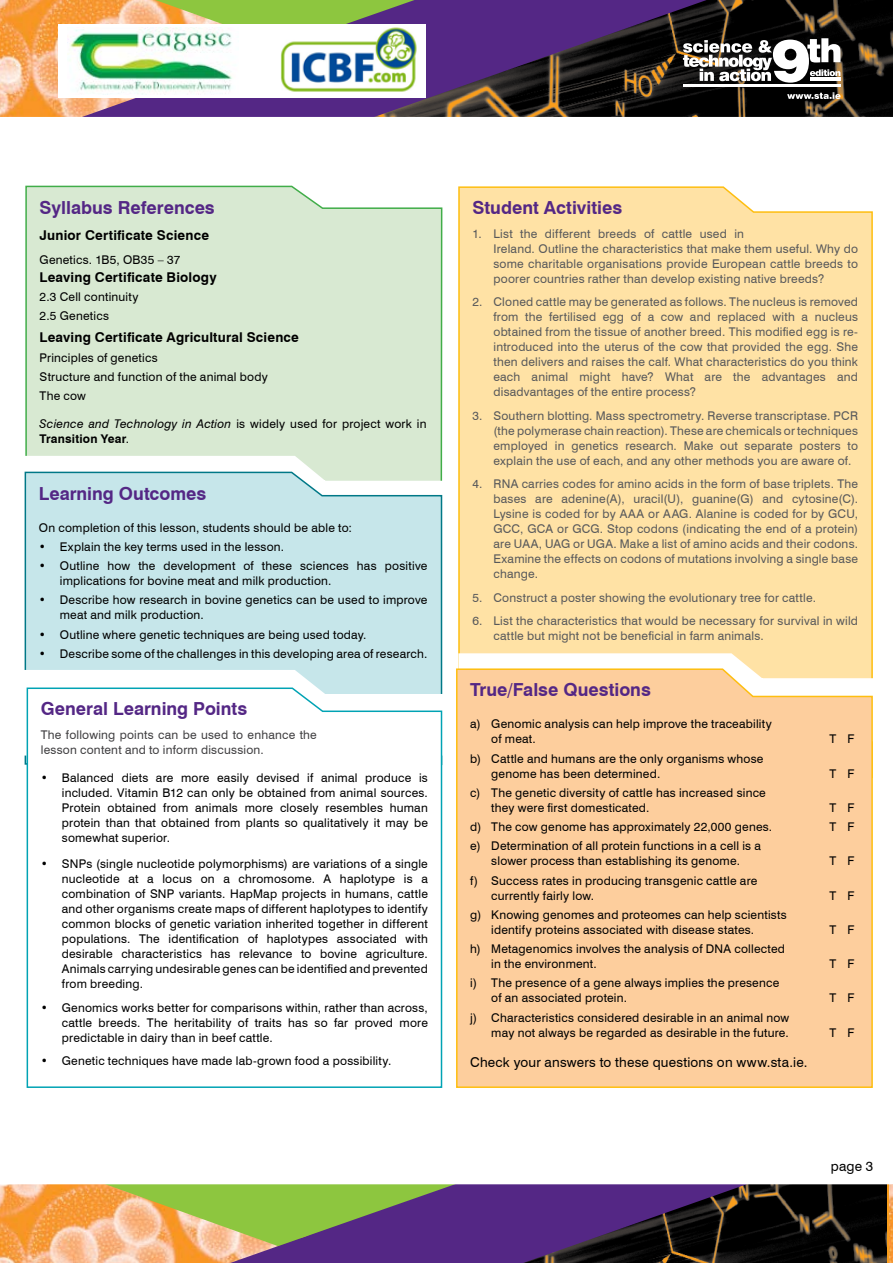
<style>
.page{position:relative;width:893px;height:1263px;background:#fff}
.page>*{position:absolute;margin:0;border:0;box-sizing:border-box;transform-origin:0 0}
.t1{font:54.45px "Swiss 721 BT Black No 2";color:#fff}
.t2{font:700 18px "Swiss 721 BT";color:#542785}
.t3{font:700 13.5px "Swiss 721 BT";letter-spacing:.015em;color:#000}
.t4{font:13.5px "Swiss 721 BT";letter-spacing:.015em;color:#000}
.t5{font:12px/15px "Swiss 721 BT";letter-spacing:.015em;color:#000}
.t6{font:12px/15px "Swiss 721 BT";letter-spacing:.02em;color:#58595b;text-align:justify}
.t7{font:12px/15px "Swiss 721 BT";letter-spacing:.015em;color:#414042}
.s1{font-style:italic}
.s2{font-weight:700}
</style>
<div class="page">
<svg style="left:0;top:0;width:893px;height:117px;background:#412c37"></svg>
<svg style="left:0;top:0;width:582px;height:46px;background:#947564"></svg>
<svg style="left:0;top:1184px;width:888px;height:79px;background:#452e40"></svg>
<svg style="left:0;top:1184px;width:577px;height:62px;background:#9c8467"></svg>
<div style="left:888px;top:1117px;width:5px;height:146px;background:#f99d1c"></div>
<img style="left:889px;top:1184px;width:3px;height:79px">
<svg style="left:892px;top:1184px;width:1px;height:79px"></svg>
<svg style="left:888px;top:1117px;width:5px;height:67px"></svg>
<svg style="left:787px;top:92px;width:54px;height:7px"></svg>
<svg style="left:683px;top:40px;width:89px;height:41px"></svg>
<svg style="left:807px;top:38px;width:33px;height:25px"></svg>
<svg style="left:810px;top:69px;width:30px;height:7px"></svg>
<hr style="left:810px;top:77px;width:30px;height:4px;background:#fff">
<hr style="left:683px;top:84px;width:157px;height:3px;background:#fff">
<div style="left:58px;top:24px;width:368px;height:74px;background:#fff"></div>
<img style="left:67px;top:27px;width:165px;height:67px">
<img style="left:280px;top:27px;width:137px;height:65px">
<div style="left:25px;top:185px;width:418px;height:263px;background:#d8e9d2"></div>
<div style="left:458px;top:186px;width:415px;height:459px;background:#ffe2a5"></div>
<svg style="left:458px;top:645px;width:415px;height:23px"></svg>
<div style="left:456px;top:668px;width:417px;height:420px;background:#fdce9d"></div>
<svg style="left:25px;top:448px;width:418px;height:23px"></svg>
<div style="left:24px;top:471px;width:419px;height:294px;background:#c6e6ea"></div>
<svg style="left:24px;top:662px;width:434px;height:102px"></svg>
<svg style="left:26px;top:687px;width:417px;height:401px"></svg>
<h1 class="t1" style="left:771px;top:24px;width:41px">9</h1>
<h2 class="t2" style="left:40px;top:196px;width:177px">Syllabus References</h2>
<p class="t3" style="left:40px;top:227px;width:171px">Junior Certificate Science</p>
<p class="t5" style="left:40px;top:252px;width:142px">Genetics. 1B5, OB35 – 37</p>
<p class="t3" style="left:40px;top:269px;width:178px">Leaving Certificate Biology</p>
<p class="t5" style="left:40px;top:287px;width:100px;line-height:19.2px">2.3 Cell continuity<br>2.5 Genetics</p>
<p class="t3" style="left:40px;top:329px;width:261px">Leaving Certificate Agricultural Science</p>
<p class="t5" style="left:40px;top:348px;width:230px;line-height:19.2px">Principles of genetics<br>Structure and function of the animal body<br>The cow</p>
<p class="t5" style="left:40px;top:416px;width:389px"><span class="s1">Science and Technology in Action</span> is widely used for project work in<br><span class="s2">Transition Year</span>.</p>
<h2 class="t2" style="left:39px;top:482px;width:169px">Learning Outcomes</h2>
<p class="t5" style="left:39px;top:520px;width:315px">On completion of this lesson, students should be able to:</p>
<p class="t5" style="left:39px;top:539px;width:247px">• Explain the key terms used in the lesson.</p>
<p class="t5" style="left:60px;top:558px;width:369px;text-indent:-21px">• Outline how the development of these sciences has positive implications for bovine meat and milk production.</p>
<p class="t5" style="left:60px;top:592px;width:369px;text-indent:-21px">• Describe how research in bovine genetics can be used to improve meat and milk production.</p>
<p class="t5" style="left:39px;top:627px;width:329px">• Outline where genetic techniques are being used today.</p>
<p class="t5" style="left:39px;top:646px;width:390px">• Describe some of the challenges in this developing area of research.</p>
<h2 class="t2" style="left:41px;top:698px;width:208px">General Learning Points</h2>
<p class="t7" style="left:41px;top:727px;width:278px">The following points can be used to enhance the lesson content and to inform discussion.</p>
<p class="t5" style="left:62px;top:770px;width:368px;text-align:justify;text-indent:-21px">• Balanced diets are more easily devised if animal produce is included. Vitamin B12 can only be obtained from animal sources.<br>Protein obtained from animals more closely resembles human protein than that obtained from plants so qualitatively it may be somewhat superior.</p>
<p class="t5" style="left:62px;top:856px;width:368px;text-align:justify;text-indent:-21px">• SNPs (single nucleotide polymorphisms) are variations of a single nucleotide at a locus on a chromosome. A haplotype is a combination of SNP variants. HapMap projects in humans, cattle and other organisms create maps of different haplotypes to identify common blocks of genetic variation inherited together in different populations. The identification of haplotypes associated with desirable characteristics has relevance to bovine agriculture.<br>Animals carrying undesirable genes can be identified and prevented from breeding.</p>
<p class="t5" style="left:62px;top:1000px;width:368px;text-align:justify;text-indent:-21px">• Genomics works better for comparisons within, rather than across, cattle breeds. The heritability of traits has so far proved more predictable in dairy than in beef cattle.</p>
<p class="t5" style="left:41px;top:1053px;width:352px">• Genetic techniques have made lab-grown food a possibility.</p>
<h2 class="t2" style="left:472px;top:197px;width:151px">Student Activities</h2>
<p class="t6" style="left:493px;top:226px;width:366px;text-align:left;text-indent:-21px">1. List the different breeds of cattle used in<br>Ireland. Outline the characteristics that make them useful. Why do some charitable organisations provide European cattle breeds to poorer countries rather than develop existing native breeds?</p>
<p class="t6" style="left:493px;top:294px;width:366px;text-indent:-21px">2. Cloned cattle may be generated as follows. The nucleus is removed from the fertilised egg of a cow and replaced with a nucleus obtained from the tissue of another breed. This modified egg is re&shy;introduced into the uterus of the cow that provided the egg. She then delivers and raises the calf. What characteristics do you think each animal might have? What are the advantages and disadvantages of the entire process?</p>
<p class="t6" style="left:493px;top:408px;width:366px;text-indent:-21px">3. Southern blotting. Mass spectrometry. Reverse transcriptase. PCR (the polymerase chain reaction). These are chemicals or techniques employed in genetics research. Make out separate posters to explain the use of each, and any other methods you are aware of.</p>
<p class="t6" style="left:493px;top:476px;width:366px;text-indent:-21px">4. RNA carries codes for amino acids in the form of base triplets. The bases are adenine(A), uracil(U), guanine(G) and cytosine(C).<br>Lysine is coded for by AAA or AAG. Alanine is coded for by GCU, GCC, GCA or GCG. Stop codons (indicating the end of a protein) are UAA, UAG or UGA. Make a list of amino acids and their codons.<br>Examine the effects on codons of mutations involving a single base change.</p>
<p class="t6" style="left:472px;top:590px;width:345px">5. Construct a poster showing the evolutionary tree for cattle.</p>
<p class="t6" style="left:493px;top:614px;width:366px;text-indent:-21px">6. List the characteristics that would be necessary for survival in wild cattle but might not be beneficial in farm animals.</p>
<h2 class="t2" style="left:470px;top:679px;width:182px">True/False Questions</h2>
<p class="t5" style="left:491px;top:716px;width:282px;text-indent:-21px">a) Genomic analysis can help improve the traceability of meat.</p>
<p class="t5" style="left:491px;top:751px;width:274px;text-indent:-21px">b) Cattle and humans are the only organisms whose genome has been determined.</p>
<p class="t5" style="left:491px;top:785px;width:276px;text-indent:-21px">c) The genetic diversity of cattle has increased since they were first domesticated.</p>
<p class="t5" style="left:829px;top:731px;width:26px">T F</p>
<p class="t5" style="left:829px;top:766px;width:26px">T F</p>
<p class="t5" style="left:829px;top:800px;width:26px">T F</p>
<p class="t5" style="left:470px;top:819px;width:303px">d) The cow genome has approximately 22,000 genes.</p>
<p class="t5" style="left:829px;top:819px;width:26px">T F</p>
<p class="t5" style="left:470px;top:838px;width:292px;text-align:center">e) Determination of all protein functions in a cell is a slower process than establishing its genome.</p>
<p class="t5" style="left:829px;top:853px;width:26px">T F</p>
<p class="t5" style="left:491px;top:873px;width:268px;text-indent:-21px">f) Success rates in producing transgenic cattle are currently fairly low.</p>
<p class="t5" style="left:491px;top:907px;width:297px;text-indent:-21px">g) Knowing genomes and proteomes can help scientists identify proteins associated with disease states.</p>
<p class="t5" style="left:491px;top:941px;width:295px;text-indent:-21px">h) Metagenomics involves the analysis of DNA collected in the environment.</p>
<p class="t5" style="left:491px;top:975px;width:289px;text-indent:-21px">i) The presence of a gene always implies the presence of an associated protein.</p>
<p class="t5" style="left:470px;top:1010px;width:321px;text-align:right">j) Characteristics considered desirable in an animal now may not always be regarded as desirable in the future.</p>
<p class="t4" style="left:470px;top:1054px;width:339px">Check your answers to these questions on www.sta.ie.</p>
<p class="t5" style="left:829px;top:888px;width:26px">T F</p>
<p class="t5" style="left:829px;top:922px;width:26px">T F</p>
<p class="t5" style="left:829px;top:956px;width:26px">T F</p>
<p class="t5" style="left:829px;top:990px;width:26px">T F</p>
<p class="t5" style="left:829px;top:1025px;width:26px">T F</p>
<p class="t4" style="left:831px;top:1158px;width:44px">page 3</p>
</div>
